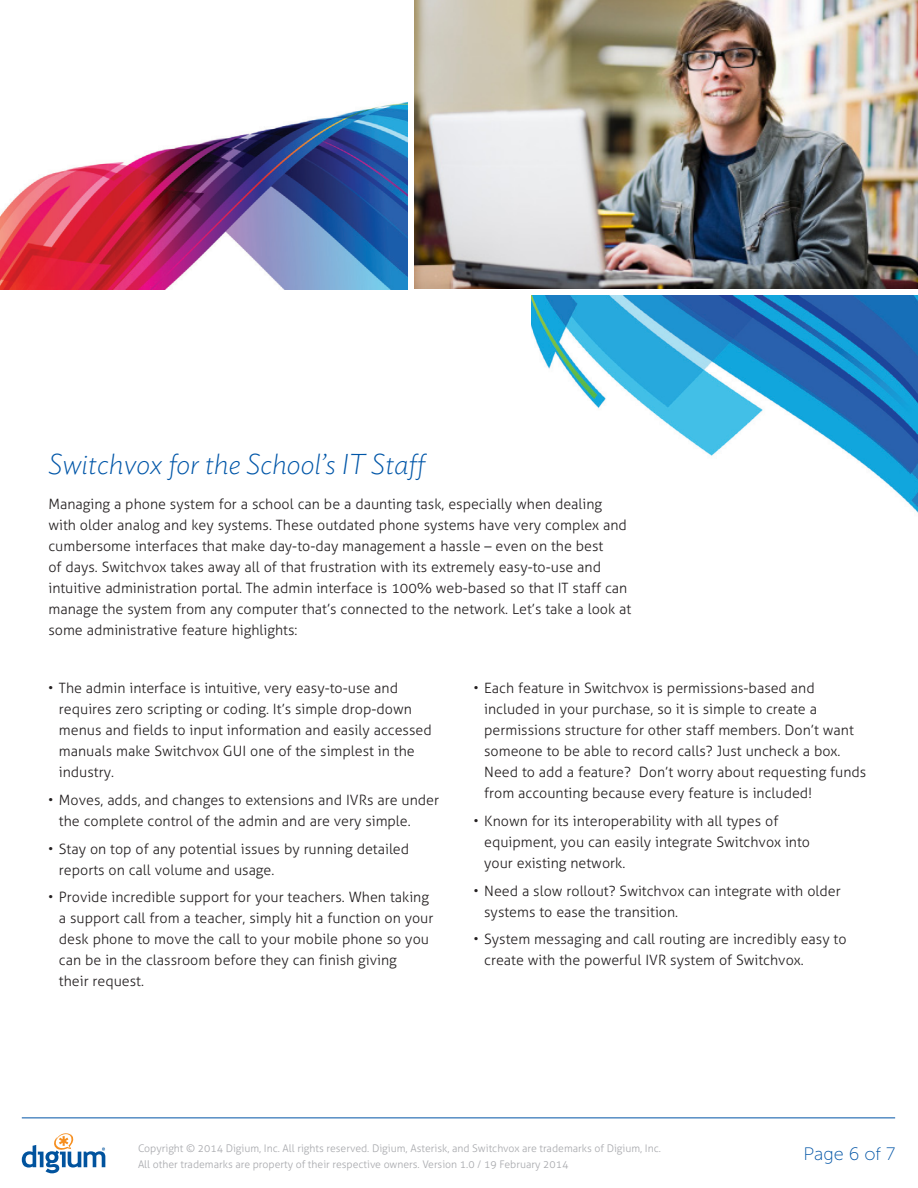
<style>
.page{position:relative;width:918px;height:1188px;background:#fff}
.page>*{position:absolute;margin:0;border:0;box-sizing:border-box;transform-origin:0 0}
.Paragraph_Style_1{font:italic 200 28.5px "Ideal Sans";color:#0156a8}
.t1{font:18px "Museo Sans 100";color:#0154a6}
.text{font:300 14.25px/21px "Aller";color:#231f20}
.t2{font:300 10.5px/16.5px "Aller";color:#a8a9ad}
</style>
<div class="page">
<hr style="left:22px;top:1118px;width:873px;height:1px;background:#0154a6">
<svg style="left:22px;top:1133px;width:83px;height:40px"></svg>
<img style="left:532px;top:295px;width:386px;height:218px">
<img style="left:415px;top:0;width:503px;height:288px">
<img style="left:0;top:102px;width:408px;height:187px">
<p class="Paragraph_Style_1" style="left:48px;top:442px;width:378px">Switchvox for the School’s IT Staff</p>
<p class="text" style="left:48px;top:493px;width:584px">Managing a phone system for a school can be a daunting task, especially when dealing with older analog and key systems. These outdated phone systems have very complex and cumbersome interfaces that make day-to-day management a hassle – even on the best<br>of days. Switchvox takes away all of that frustration with its extremely easy-to-use and intuitive administration portal. The admin interface is 100% web-based so that IT staff can manage the system from any computer that’s connected to the network. Let’s take a look at some administrative feature highlights:</p>
<p class="text" style="left:59px;top:678px;width:374px;text-indent:-11px">• The admin interface is intuitive, very easy-to-use and requires zero scripting or coding. It’s simple drop-down menus and fields to input information and easily accessed manuals make Switchvox GUI one of the simplest in the industry.</p>
<p class="text" style="left:59px;top:789px;width:382px;text-indent:-11px">• Moves, adds, and changes to extensions and IVRs are under the complete control of the admin and are very simple.</p>
<p class="text" style="left:59px;top:838px;width:352px;text-indent:-11px">• Stay on top of any potential issues by running detailed reports on call volume and usage.</p>
<p class="text" style="left:59px;top:887px;width:376px;text-indent:-11px">• Provide incredible support for your teachers. When taking a support call from a teacher, simply hit a function on your desk phone to move the call to your mobile phone so you can be in the classroom before they can finish giving<br>their request.</p>
<p class="text" style="left:484px;top:678px;width:384px;text-indent:-11px">• Each feature in Switchvox is permissions-based and included in your purchase, so it is simple to create a permissions structure for other staff members. Don’t want someone to be able to record calls? Just uncheck a box.<br>Need to add a feature? Don’t worry about requesting funds from accounting because every feature is included!</p>
<p class="text" style="left:484px;top:810px;width:327px;text-indent:-11px">• Known for its interoperability with all types of equipment, you can easily integrate Switchvox into your existing network.</p>
<p class="text" style="left:484px;top:880px;width:358px;text-indent:-11px">• Need a slow rollout? Switchvox can integrate with older systems to ease the transition.</p>
<p class="text" style="left:484px;top:929px;width:364px;text-indent:-11px">• System messaging and call routing are incredibly easy to create with the powerful IVR system of Switchvox.</p>
<p class="t2" style="left:138px;top:1140px;width:525px">Copyright © 2014 Digium, Inc. All rights reserved. Digium, Asterisk, and Switchvox are trademarks of Digium, Inc.<br>All other trademarks are property of their respective owners. Version 1.0 / 19 February 2014</p>
<p class="t1" style="left:804px;top:1145px;width:93px">Page 6 of 7</p>
</div>
